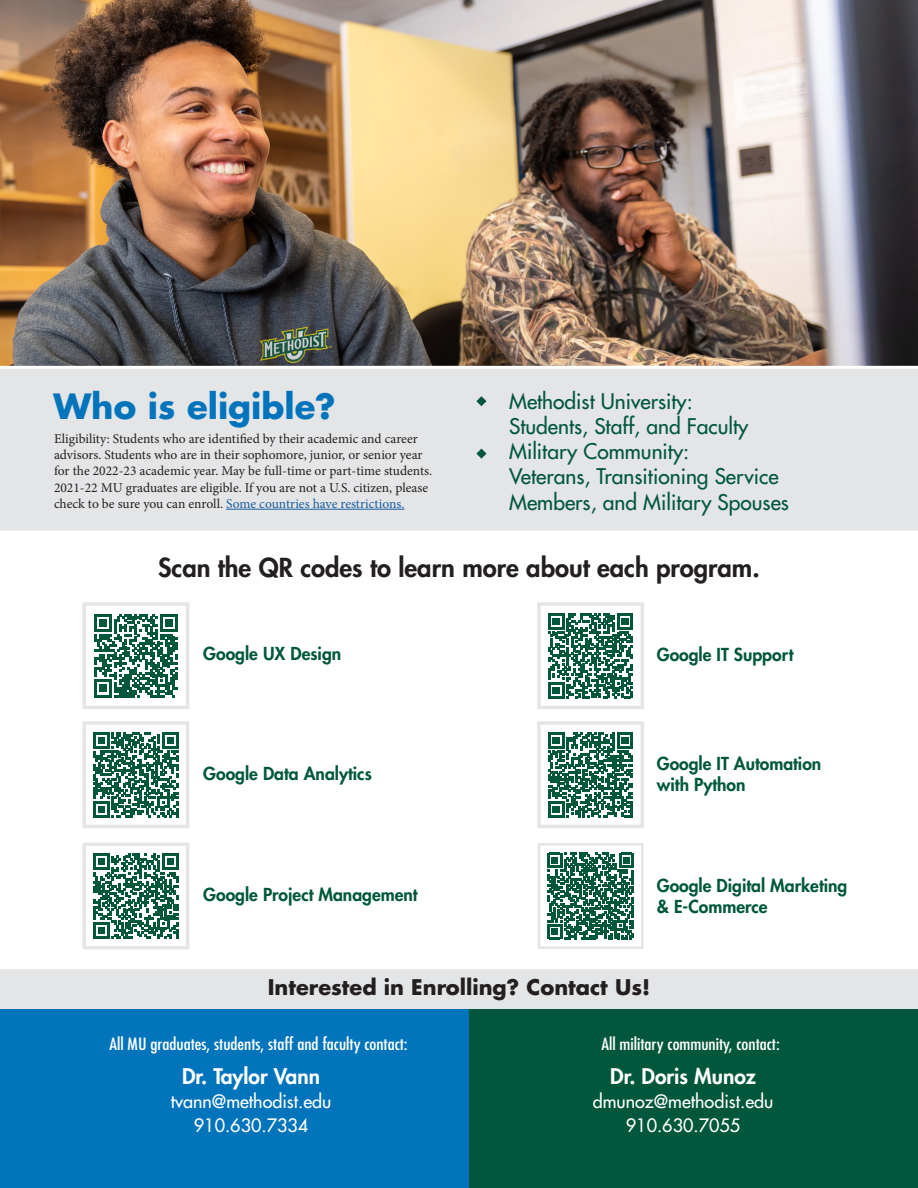
<style>
.page{position:relative;width:918px;height:1188px;background:#fff}
.page>*{position:absolute;margin:0;border:0;box-sizing:border-box;transform-origin:0 0}
.t1{font:700 33.9px "Futura Std";color:#0174bc}
.t2{font:800 25.5px "Futura Std";color:#231f20}
.t3{font:500 21px/25.2px "Futura Std";color:#00573c}
.t4{font:700 21px "Futura";color:#231f20}
.t5{font:800 21px "Futura Std";color:#fff}
.t6{font:500 18px "Futura Std";color:#fff}
.t7{font:800 17.4px/21px "Futura Std";color:#00573c}
.t8{font:condensed 16.5px "Futura Std";color:#fff;scale:1.12 1}
.t9{font:13.5px/16.2px "Minion Pro";color:#231f20}
.s1{color:#175d9e}
</style>
<div class="page">
<div style="left:0;top:969px;width:918px;height:40px;background:#e4e5e7"></div>
<div style="left:0;top:1009px;width:470px;height:179px;background:#0174bc"></div>
<div style="left:470px;top:1009px;width:448px;height:179px;background:#00573c"></div>
<img style="left:0;top:0;width:918px;height:366px">
<div style="left:0;top:369px;width:918px;height:162px;background:#e4e5e7"></div>
<svg style="left:476px;top:396px;width:10px;height:10px"></svg>
<svg style="left:476px;top:449px;width:10px;height:10px"></svg>
<hr style="left:226px;top:509px;width:178px;height:1px;background:#175d9e">
<svg style="left:94px;top:614px;width:84px;height:83px"></svg>
<div style="left:83px;top:602px;width:106px;height:107px;border:3px solid #e4e5e7"></div>
<svg style="left:93px;top:732px;width:85px;height:85px"></svg>
<div style="left:83px;top:721px;width:106px;height:107px;border:3px solid #e4e5e7"></div>
<svg style="left:93px;top:853px;width:85px;height:86px"></svg>
<div style="left:83px;top:843px;width:106px;height:106px;border:3px solid #e4e5e7"></div>
<svg style="left:548px;top:613px;width:85px;height:85px"></svg>
<div style="left:537px;top:602px;width:107px;height:107px;border:3px solid #e4e5e7"></div>
<svg style="left:548px;top:732px;width:85px;height:85px"></svg>
<div style="left:537px;top:721px;width:107px;height:107px;border:3px solid #e4e5e7"></div>
<svg style="left:547px;top:853px;width:87px;height:86px"></svg>
<div style="left:538px;top:843px;width:106px;height:106px;border:3px solid #e4e5e7"></div>
<p class="t1" style="left:53px;top:384px;width:284px">Who is eligible?</p>
<p class="t3" style="left:509px;top:389px;width:185px">Methodist University:</p>
<p class="t3" style="left:509px;top:414px;width:241px">Students, Staff, and Faculty</p>
<p class="t3" style="left:509px;top:439px;width:182px">Military Community:</p>
<p class="t3" style="left:509px;top:464px;width:281px">Veterans, Transitioning Service<br>Members, and Military Spouses</p>
<p class="t9" style="left:54px;top:431px;width:380px">Eligibility: Students who are identified by their academic and career advisors. Students who are in their sophomore, junior, or senior year for the 2022-23 academic year. May be full-time or part-time students.<br>2021-22 MU graduates are eligible. If you are not a U.S. citizen, please check to be sure you can enroll. <span class="s1">Some countries have restrictions.</span></p>
<p class="t2" style="left:158px;top:552px;width:603px">Scan the QR codes to learn more about each program.</p>
<p class="t7" style="left:203px;top:643px;width:139px">Google UX Design</p>
<p class="t7" style="left:203px;top:763px;width:170px">Google Data Analytics</p>
<p class="t7" style="left:203px;top:884px;width:216px">Google Project Management</p>
<p class="t7" style="left:657px;top:644px;width:138px">Google IT Support</p>
<p class="t7" style="left:657px;top:753px;width:166px">Google IT Automation</p>
<p class="t7" style="left:657px;top:774px;width:90px">with Python</p>
<p class="t7" style="left:657px;top:875px;width:192px">Google Digital Marketing &amp; E-Commerce</p>
<p class="t4" style="left:268px;top:973px;width:384px">Interested in Enrolling? Contact Us!</p>
<p class="t8" style="left:110px;top:1034px;width:268px">All MU graduates, students, staff and faculty contact:</p>
<p class="t8" style="left:602px;top:1034px;width:161px">All military community, contact:</p>
<p class="t5" style="left:182px;top:1063px;width:140px">Dr. Taylor Vann</p>
<p class="t6" style="left:171px;top:1090px;width:162px">tvann@methodist.edu</p>
<p class="t6" style="left:194px;top:1114px;width:116px">910.630.7334</p>
<p class="t5" style="left:610px;top:1063px;width:147px">Dr. Doris Munoz</p>
<p class="t6" style="left:593px;top:1090px;width:182px">dmunoz@methodist.edu</p>
<p class="t6" style="left:626px;top:1114px;width:116px">910.630.7055</p>
</div>
